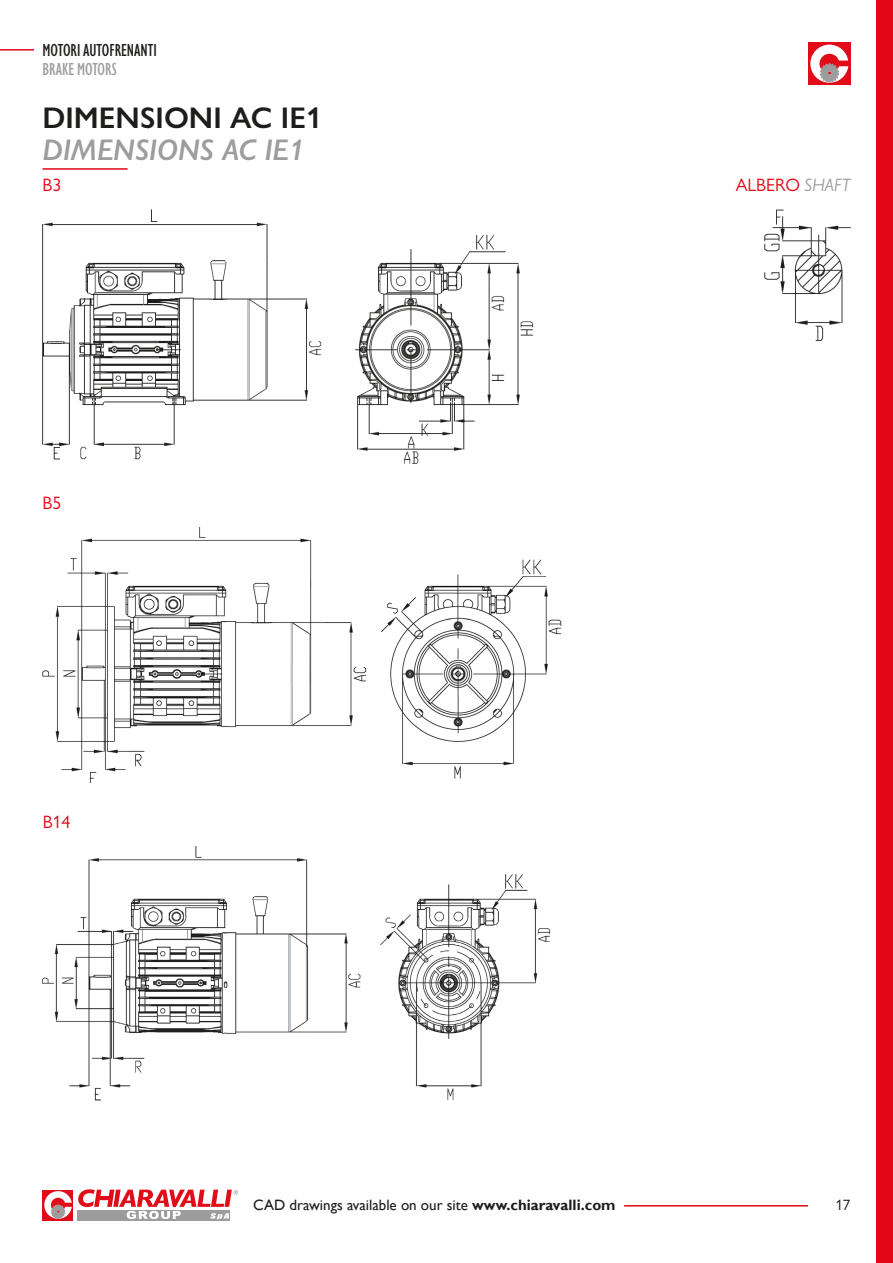
<style>
.page{position:relative;width:893px;height:1263px;background:#fff}
.page>*{position:absolute;margin:0;border:0;box-sizing:border-box;transform-origin:0 0}
.t1{font:600 30px "Gill Sans Nova";color:#1d1d1b}
.Stile_di_TITOLI_PAGINA{font:italic 600 30px "Gill Sans Nova";color:#9d9d9d}
.t2{font:500 condensed 18px "Gill Sans Nova";color:#1d1d1b}
.Body_copy{font:18px "Gill Sans Nova";color:#e30614}
.t3{font:500 condensed 18px "Gill Sans Nova";color:#9d9d9d}
.t4{font:15px "Gill Sans";color:#1d1d1b}
.t5{font:15px "Gill Sans Nova";color:#1d1d1b}
.s1{font-style:italic;color:#9d9d9d}
.s2{font-weight:700}
</style>
<div class="page">
<hr style="left:0;top:49px;width:34px;height:2px;background:#e30617">
<div style="left:43px;top:1189px;width:30px;height:31px;background:#e20b18"></div>
<svg style="left:44px;top:1191px;width:28px;height:28px"></svg>
<div style="left:78px;top:1210px;width:152px;height:10px;background:#9d9c9c"></div>
<svg style="left:78px;top:1189px;width:160px;height:30px"></svg>
<div style="left:876px;top:0;width:17px;height:1263px;background:#e30617"></div>
<div style="left:808px;top:43px;width:42px;height:42px;background:#e20b18"></div>
<svg style="left:810px;top:45px;width:38px;height:38px"></svg>
<hr style="left:624px;top:1205px;width:184px;height:1px;background:#e30614">
<hr style="left:43px;top:168px;width:85px;height:2px;background:#e30617">
<img style="left:43px;top:846px;width:508px;height:255px">
<img style="left:43px;top:210px;width:491px;height:254px">
<img style="left:43px;top:528px;width:519px;height:255px">
<img style="left:764px;top:210px;width:86px;height:131px">
<div style="left:228px;top:257px;width:21px;height:18px;background:#fff"></div>
<div style="left:271px;top:580px;width:21px;height:18px;background:#fff"></div>
<div style="left:270px;top:895px;width:21px;height:18px;background:#fff"></div>
<p class="t2" style="left:43px;top:38px;width:116px">MOTORI AUTOFRENANTI</p>
<p class="t3" style="left:43px;top:58px;width:76px">BRAKE MOTORS</p>
<p class="t1" style="left:43px;top:99px;width:281px">DIMENSIONI AC IE1</p>
<p class="Stile_di_TITOLI_PAGINA" style="left:43px;top:131px;width:264px">DIMENSIONS AC IE1</p>
<p class="Body_copy" style="left:43px;top:174px;width:20px">B3</p>
<p class="Body_copy" style="left:43px;top:492px;width:20px">B5</p>
<p class="Body_copy" style="left:43px;top:811px;width:29px">B14</p>
<p class="Body_copy" style="left:736px;top:174px;width:116px">ALBERO <span class="s1">SHAFT</span></p>
<p class="t4" style="left:253px;top:1196px;width:364px">CAD drawings available on our site <span class="s2">www.chiaravalli.com</span></p>
<p class="t5" style="left:835px;top:1196px;width:16px">17</p>
</div>
